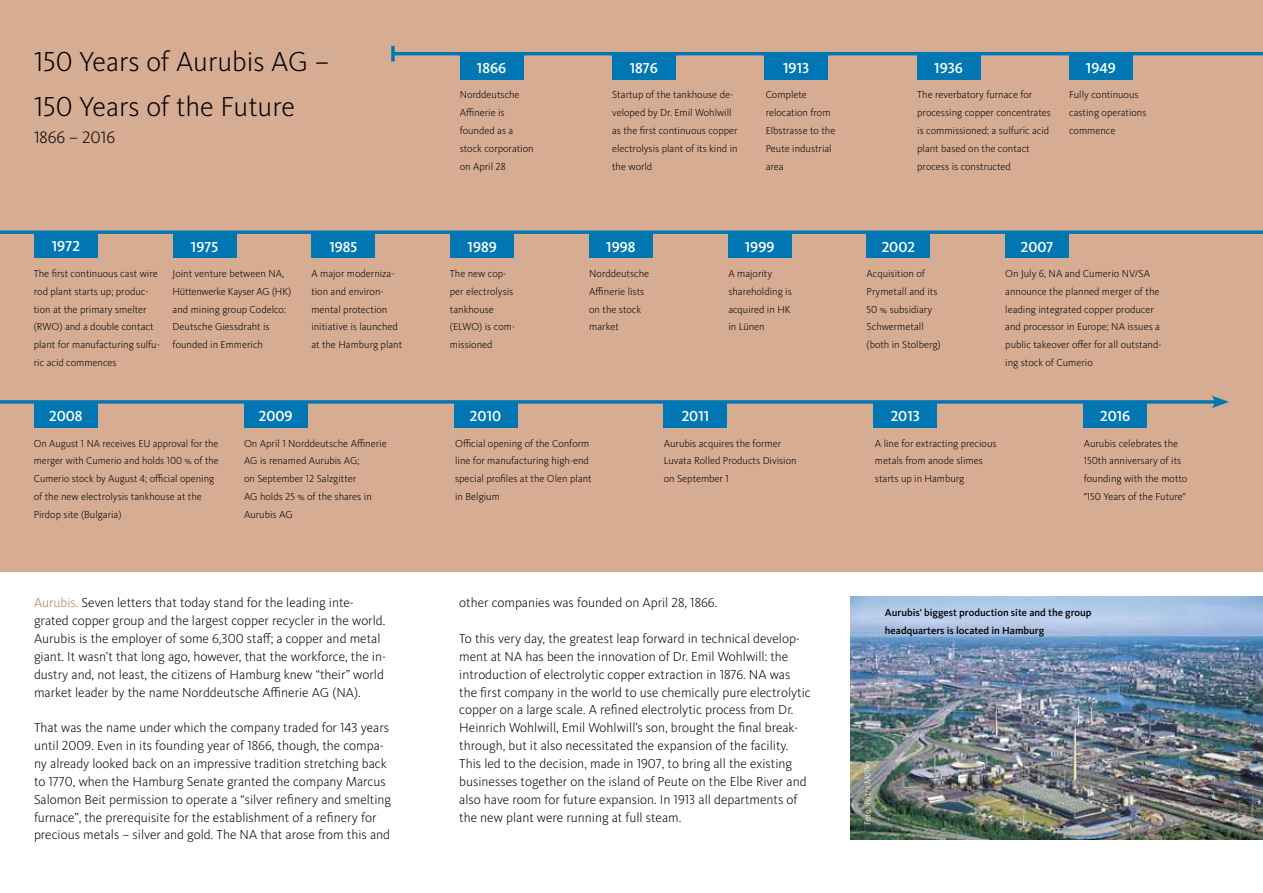
<style>
.page{position:relative;width:1263px;height:893px;background:#fff}
.page>*{position:absolute;margin:0;border:0;box-sizing:border-box;transform-origin:0 0}
.t1{font:300 28.5px/44.7px "Kievit Pro";color:#000}
.t2{font:300 17.25px "Kievit Pro";color:#000}
.t3{font:500 15px "Kievit Pro";color:#fff}
.t4{font:300 13.5px/17.9px "Kievit Pro";color:#000}
.t5{font:300 10.5px/17.9px "Kievit Pro";color:#000}
.t6{font:500 10.5px/17.9px "Kievit Pro";color:#000}
.t7{font:300 9px "Kievit Pro";color:#fff}
.s1{color:#bd7553}
</style>
<div class="page">
<img style="left:850px;top:596px;width:413px;height:243px">
<div style="left:0;top:0;width:1263px;height:571px;background:#d6ac93"></div>
<div style="left:173px;top:234px;width:64px;height:24px;background:#0077b3"></div>
<div style="left:1005px;top:234px;width:64px;height:24px;background:#0077b3"></div>
<div style="left:728px;top:234px;width:63px;height:24px;background:#0077b3"></div>
<div style="left:450px;top:234px;width:64px;height:24px;background:#0077b3"></div>
<div style="left:589px;top:234px;width:64px;height:24px;background:#0077b3"></div>
<div style="left:311px;top:234px;width:64px;height:24px;background:#0077b3"></div>
<div style="left:34px;top:234px;width:64px;height:24px;background:#0077b3"></div>
<div style="left:866px;top:234px;width:64px;height:24px;background:#0077b3"></div>
<div style="left:460px;top:55px;width:63px;height:24px;background:#0077b3"></div>
<div style="left:764px;top:55px;width:64px;height:24px;background:#0077b3"></div>
<div style="left:1069px;top:55px;width:64px;height:24px;background:#0077b3"></div>
<div style="left:917px;top:55px;width:63px;height:24px;background:#0077b3"></div>
<div style="left:612px;top:55px;width:64px;height:24px;background:#0077b3"></div>
<hr style="left:393px;top:52px;width:870px;height:3px;background:#0077b3">
<svg style="left:391px;top:46px;width:4px;height:15px"></svg>
<svg style="left:0;top:230px;width:1263px;height:4px;background:#1b7dae"></svg>
<svg style="left:0;top:400px;width:1211px;height:4px;background:#187cae"></svg>
<svg style="left:1211px;top:395px;width:18px;height:13px"></svg>
<div style="left:664px;top:403px;width:63px;height:24px;background:#0077b3"></div>
<div style="left:244px;top:403px;width:64px;height:24px;background:#0077b3"></div>
<div style="left:454px;top:403px;width:63px;height:24px;background:#0077b3"></div>
<div style="left:34px;top:403px;width:64px;height:24px;background:#0077b3"></div>
<div style="left:873px;top:403px;width:64px;height:24px;background:#0077b3"></div>
<div style="left:1083px;top:403px;width:64px;height:24px;background:#0077b3"></div>
<h1 class="t1" style="left:34px;top:39px;width:297px">150 Years of Aurubis AG –<br>150 Years of the Future</h1>
<h2 class="t2" style="left:34px;top:127px;width:83px">1866 – 2016</h2>
<h3 class="t3" style="left:477px;top:59px;width:31px">1866</h3>
<h3 class="t3" style="left:630px;top:59px;width:30px">1876</h3>
<h3 class="t3" style="left:783px;top:59px;width:28px">1913</h3>
<h3 class="t3" style="left:934px;top:59px;width:30px">1936</h3>
<h3 class="t3" style="left:1086px;top:59px;width:32px">1949</h3>
<p class="t5" style="left:460px;top:86px;width:75px">Norddeutsche<br>Affinerie is founded as a stock corporation on April 28</p>
<p class="t5" style="left:612px;top:86px;width:127px">Startup of the tankhouse de&shy;veloped by Dr. Emil Wohlwill as the first continuous copper electrolysis plant of its kind in the world</p>
<p class="t5" style="left:766px;top:86px;width:71px">Complete relocation from<br>Elbstrasse to the<br>Peute industrial area</p>
<p class="t5" style="left:917px;top:86px;width:135px">The reverbatory furnace for processing copper concentrates is commissioned; a sulfuric acid plant based on the contact process is constructed</p>
<p class="t5" style="left:1069px;top:86px;width:79px">Fully continuous casting operations commence</p>
<h3 class="t3" style="left:52px;top:237px;width:30px">1972</h3>
<h3 class="t3" style="left:191px;top:238px;width:29px">1975</h3>
<h3 class="t3" style="left:329px;top:238px;width:30px">1985</h3>
<h3 class="t3" style="left:467px;top:238px;width:31px">1989</h3>
<h3 class="t3" style="left:606px;top:238px;width:31px">1998</h3>
<h3 class="t3" style="left:745px;top:238px;width:31px">1999</h3>
<h3 class="t3" style="left:882px;top:238px;width:35px">2002</h3>
<h3 class="t3" style="left:1021px;top:238px;width:34px">2007</h3>
<p class="t5" style="left:34px;top:264px;width:128px">The first continuous cast wire rod plant starts up; produc&shy;tion at the primary smelter (RWO) and a double contact plant for manufacturing sulfu&shy;ric acid commences</p>
<p class="t5" style="left:867px;top:264px;width:75px">Acquisition of<br>Prymetall and its<br>50 % subsidiary<br>Schwermetall (both in Stolberg)</p>
<p class="t5" style="left:173px;top:264px;width:120px">Joint venture between NA,<br>Hüttenwerke Kayser AG (HK) and mining group Codelco:<br>Deutsche Giessdraht is founded in Emmerich</p>
<p class="t5" style="left:1005px;top:264px;width:158px">On July 6, NA and Cumerio NV/SA announce the planned merger of the leading integrated copper producer and processor in Europe; NA issues a public takeover offer for all outstand&shy;ing stock of Cumerio</p>
<p class="t5" style="left:450px;top:264px;width:67px">The new cop&shy;per electrolysis tankhouse (ELWO) is com&shy;missioned</p>
<p class="t5" style="left:589px;top:264px;width:61px">Norddeutsche<br>Affinerie lists on the stock market</p>
<p class="t5" style="left:311px;top:264px;width:92px">A major moderniza&shy;tion and environ&shy;mental protection initiative is launched at the Hamburg plant</p>
<p class="t5" style="left:728px;top:264px;width:65px">A majority shareholding is acquired in HK in Lünen</p>
<h3 class="t3" style="left:49px;top:407px;width:35px">2008</h3>
<h3 class="t3" style="left:259px;top:407px;width:35px">2009</h3>
<h3 class="t3" style="left:470px;top:407px;width:33px">2010</h3>
<h3 class="t3" style="left:682px;top:407px;width:29px">2011</h3>
<h3 class="t3" style="left:891px;top:407px;width:31px">2013</h3>
<h3 class="t3" style="left:1100px;top:407px;width:32px">2016</h3>
<p class="t5" style="left:34px;top:434px;width:186px">On August 1 NA receives EU approval for the merger with Cumerio and holds 100 % of the Cumerio stock by August 4; official opening of the new electrolysis tankhouse at the Pirdop site (Bulgaria)</p>
<p class="t5" style="left:244px;top:434px;width:144px">On April 1 Norddeutsche Affinerie<br>AG is renamed Aurubis AG;<br>on September 12 Salzgitter<br>AG holds 25 % of the shares in<br>Aurubis AG</p>
<p class="t5" style="left:875px;top:434px;width:123px">A line for extracting precious metals from anode slimes starts up in Hamburg</p>
<p class="t5" style="left:1084px;top:434px;width:105px">Aurubis celebrates the<br>150th anniversary of its founding with the motto "150 Years of the Future"</p>
<p class="t5" style="left:664px;top:434px;width:134px">Aurubis acquires the former<br>Luvata Rolled Products Division on September 1</p>
<p class="t5" style="left:455px;top:434px;width:138px">Official opening of the Conform line for manufacturing high-end special profiles at the Olen plant in Belgium</p>
<p class="t4" style="left:34px;top:594px;width:354px"><span class="s1">Aurubis.</span> Seven letters that today stand for the leading inte&shy;grated copper group and the largest copper recycler in the world.<br>Aurubis is the employer of some 6,300 staff; a copper and metal giant. It wasn’t that long ago, however, that the workforce, the in&shy;dustry and, not least, the citizens of Hamburg knew “their” world market leader by the name Norddeutsche Affinerie AG (NA).</p>
<p class="t4" style="left:34px;top:719px;width:359px">That was the name under which the company traded for 143 years until 2009. Even in its founding year of 1866, though, the compa&shy;ny already looked back on an impressive tradition stretching back to 1770, when the Hamburg Senate granted the company Marcus Salomon Beit permission to operate a “silver refinery and smelting furnace”, the prerequisite for the establishment of a refinery for precious metals – silver and gold. The NA that arose from this and</p>
<p class="t4" style="left:459px;top:594px;width:259px">other companies was founded on April 28, 1866.</p>
<p class="t4" style="left:459px;top:629px;width:353px">To this very day, the greatest leap forward in technical develop&shy;ment at NA has been the innovation of Dr. Emil Wohlwill: the introduction of electrolytic copper extraction in 1876. NA was the first company in the world to use chemically pure electrolytic copper on a large scale. A refined electrolytic process from Dr.<br>Heinrich Wohlwill, Emil Wohlwill’s son, brought the final break&shy;through, but it also necessitated the expansion of the facility.<br>This led to the decision, made in 1907, to bring all the existing businesses together on the island of Peute on the Elbe River and also have room for future expansion. In 1913 all departments of the new plant were running at full steam.</p>
<p class="t6" style="left:885px;top:604px;width:208px">Aurubis' biggest production site and the group headquarters is located in Hamburg</p>
<p class="t7" style="left:862px;top:825px;width:66px;rotate:-90deg">Foto: Petra Möller</p>
</div>
